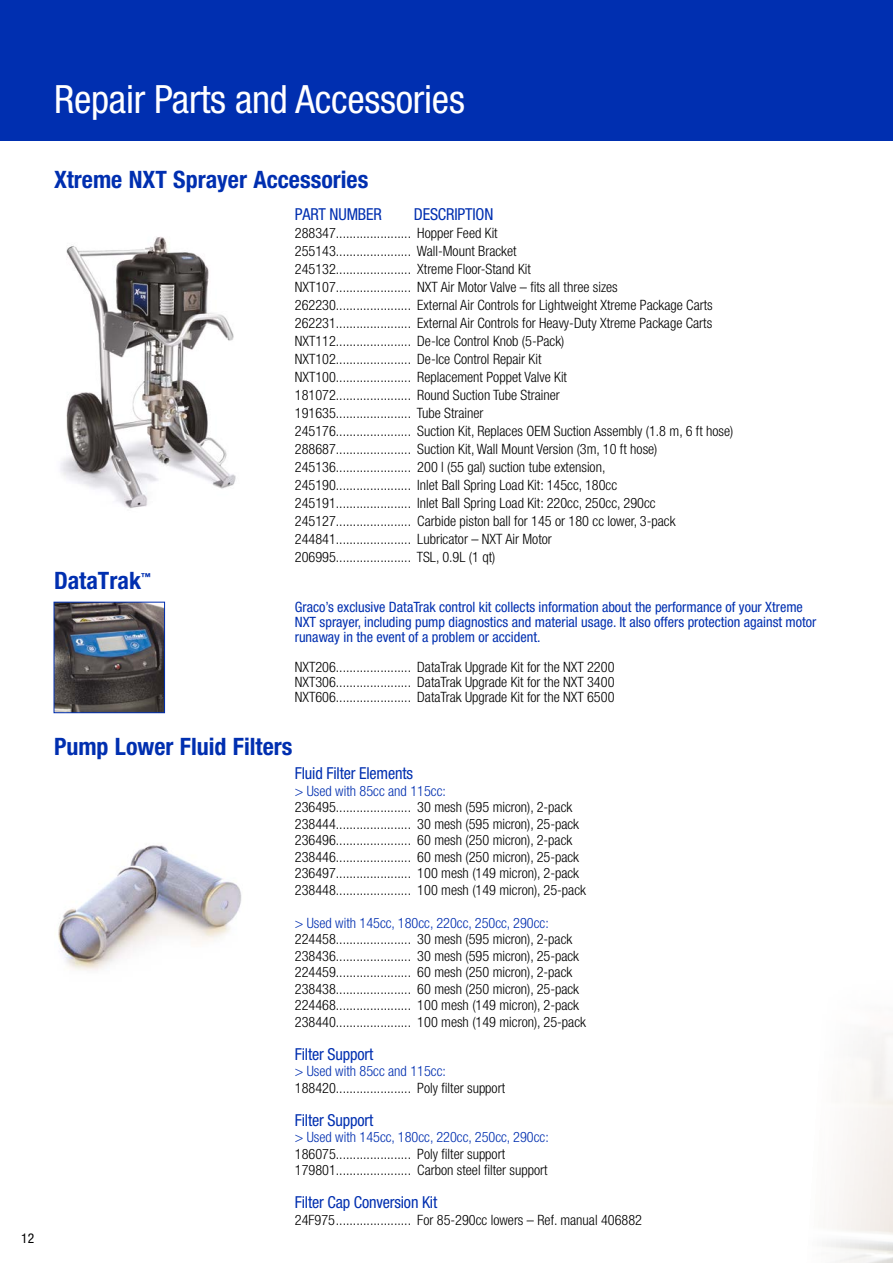
<style>
.page{position:relative;width:893px;height:1263px;background:#fff}
.page>*{position:absolute;margin:0;border:0;box-sizing:border-box;transform-origin:0 0}
.t1{font:condensed 39px "Helvetica Neue LT Std";letter-spacing:-.005em;color:#fff}
.t2{font:700 condensed 24px "Helvetica Neue LT Std";color:#002fb0}
.t3{font:condensed 16.5px "Helvetica Neue LT Std";letter-spacing:-.01em;color:#002fb0}
.t4{font:300 condensed 14.25px/18px "Helvetica Neue LT Std";color:#000}
.t5{font:condensed 14.25px/15px "Helvetica Neue LT Std";color:#002fb0}
.t6{font:300 condensed 14.25px "Helvetica Neue LT Std";color:#002fb0}
.t7{font:condensed 13.5px "Helvetica Neue LT Std";color:#000}
.t8{font:700 condensed 9.6px "Helvetica Neue LT Std";color:#002fb0}
</style>
<div class="page">
<div style="left:0;top:0;width:893px;height:140px;background:#002fb0"></div>
<img style="left:58px;top:845px;width:184px;height:126px">
<img style="left:56px;top:604px;width:107px;height:107px">
<div style="left:54px;top:602px;width:111px;height:111px;border:1px solid #002fb0"></div>
<img style="left:60px;top:236px;width:176px;height:273px">
<p class="t7" style="left:21px;top:1230px;width:14px">12</p>
<h1 class="t1" style="left:54px;top:77px;width:412px">Repair Parts and Accessories</h1>
<h2 class="t2" style="left:54px;top:165px;width:316px">Xtreme NXT Sprayer Accessories</h2>
<h2 class="t2" style="left:54px;top:566px;width:89px">DataTrak</h2>
<p class="t8" style="left:141px;top:570px;width:11px">™</p>
<p class="t3" style="left:295px;top:204px;width:89px">PART NUMBER</p>
<p class="t3" style="left:414px;top:204px;width:81px">DESCRIPTION</p>
<p class="t4" style="left:295px;top:223px;width:440px">288347...................... Hopper Feed Kit<br>255143...................... Wall-Mount Bracket<br>245132...................... Xtreme Floor-Stand Kit<br>NXT107...................... NXT Air Motor Valve – fits all three sizes 262230...................... External Air Controls for Lightweight Xtreme Package Carts 262231...................... External Air Controls for Heavy-Duty Xtreme Package Carts NXT112...................... De-Ice Control Knob (5-Pack)<br>NXT102...................... De-Ice Control Repair Kit<br>NXT100...................... Replacement Poppet Valve Kit<br>181072...................... Round Suction Tube Strainer<br>191635...................... Tube Strainer<br>245176...................... Suction Kit, Replaces OEM Suction Assembly (1.8 m, 6 ft hose)<br>288687...................... Suction Kit, Wall Mount Version (3m, 10 ft hose)<br>245136...................... 200 l (55 gal) suction tube extension,<br>245190...................... Inlet Ball Spring Load Kit: 145cc, 180cc 245191...................... Inlet Ball Spring Load Kit: 220cc, 250cc, 290cc 245127...................... Carbide piston ball for 145 or 180 cc lower, 3-pack 244841...................... Lubricator – NXT Air Motor<br>206995...................... TSL, 0.9L (1 qt)</p>
<p class="t5" style="left:295px;top:600px;width:523px">Graco’s exclusive DataTrak control kit collects information about the performance of your Xtreme<br>NXT sprayer, including pump diagnostics and material usage. It also offers protection against motor runaway in the event of a problem or accident.</p>
<p class="t4" style="left:295px;top:660px;width:321px;line-height:15px;text-align:justify">NXT206...................... DataTrak Upgrade Kit for the NXT 2200<br>NXT306...................... DataTrak Upgrade Kit for the NXT 3400<br>NXT606...................... DataTrak Upgrade Kit for the NXT 6500</p>
<h2 class="t2" style="left:54px;top:732px;width:240px">Pump Lower Fluid Filters</h2>
<p class="t3" style="left:295px;top:764px;width:120px">Fluid Filter Elements</p>
<p class="t6" style="left:295px;top:783px;width:153px">&gt; Used with 85cc and 115cc:</p>
<p class="t4" style="left:295px;top:799px;width:293px;line-height:16.5px">236495...................... 30 mesh (595 micron), 2-pack 238444...................... 30 mesh (595 micron), 25-pack 236496...................... 60 mesh (250 micron), 2-pack 238446...................... 60 mesh (250 micron), 25-pack 236497...................... 100 mesh (149 micron), 2-pack 238448...................... 100 mesh (149 micron), 25-pack</p>
<p class="t6" style="left:295px;top:915px;width:255px">&gt; Used with 145cc, 180cc, 220cc, 250cc, 290cc:</p>
<p class="t4" style="left:295px;top:931px;width:293px;line-height:16.5px">224458...................... 30 mesh (595 micron), 2-pack 238436...................... 30 mesh (595 micron), 25-pack 224459...................... 60 mesh (250 micron), 2-pack 238438...................... 60 mesh (250 micron), 25-pack 224468...................... 100 mesh (149 micron), 2-pack 238440...................... 100 mesh (149 micron), 25-pack</p>
<p class="t3" style="left:295px;top:1044px;width:80px">Filter Support</p>
<p class="t6" style="left:295px;top:1063px;width:153px">&gt; Used with 85cc and 115cc:</p>
<p class="t4" style="left:295px;top:1079px;width:212px">188420...................... Poly filter support</p>
<p class="t3" style="left:295px;top:1110px;width:80px">Filter Support</p>
<p class="t6" style="left:295px;top:1129px;width:255px">&gt; Used with 145cc, 180cc, 220cc, 250cc, 290cc:</p>
<p class="t4" style="left:295px;top:1145px;width:254px;line-height:16.5px">186075...................... Poly filter support<br>179801...................... Carbon steel filter support</p>
<p class="t3" style="left:295px;top:1193px;width:144px">Filter Cap Conversion Kit</p>
<p class="t4" style="left:295px;top:1211px;width:349px">24F975...................... For 85-290cc lowers – Ref. manual 406882</p>
</div>
